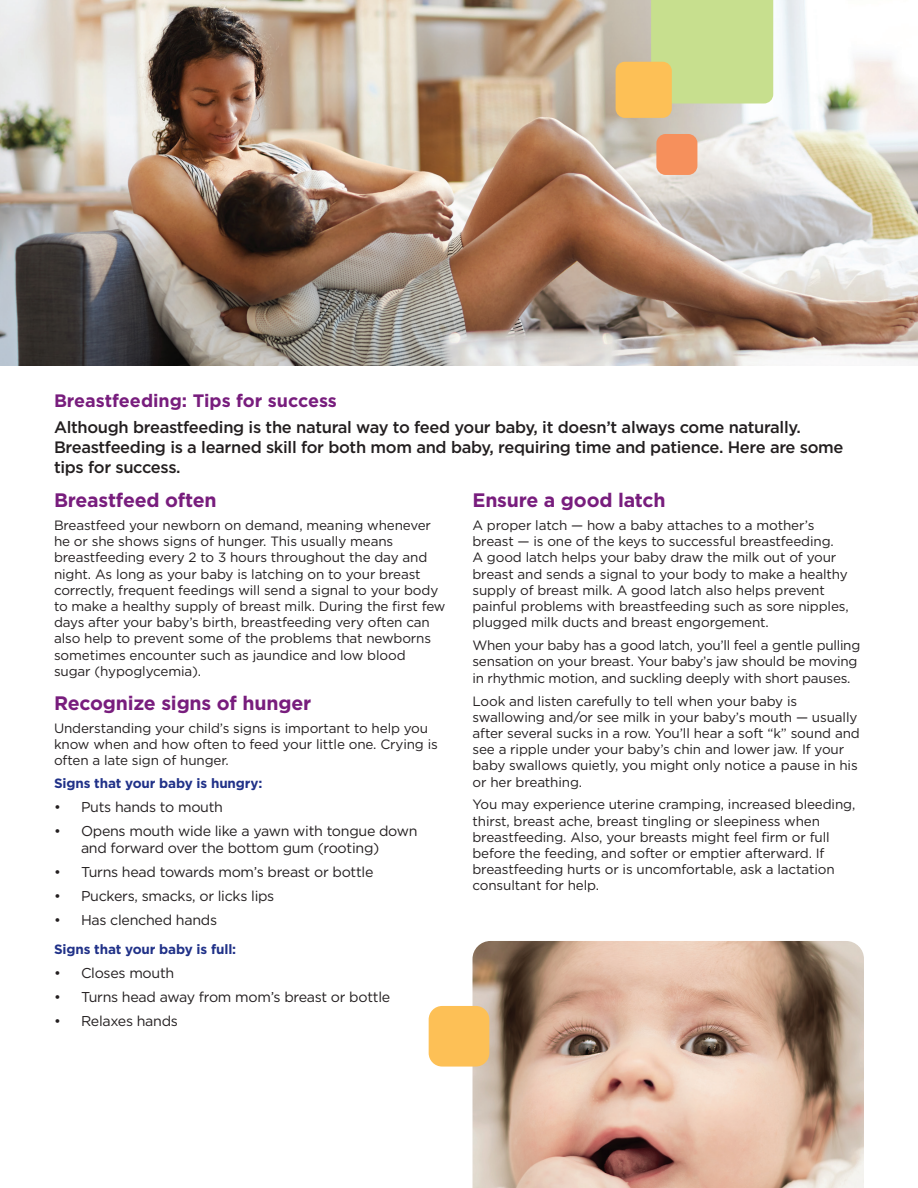
<style>
.page{position:relative;width:918px;height:1188px;background:#fff}
.page>*{position:absolute;margin:0;border:0;box-sizing:border-box;transform-origin:0 0}
.t1{font:700 19.5px "Gotham";letter-spacing:-.01em;color:#781d7d}
.t2{font:700 18px "Gotham";color:#781d7d}
.t3{font:500 16.5px/19.8px "Gotham";letter-spacing:-.02em;color:#231f20}
.t4{font:14.25px/17.1px "Gotham";letter-spacing:-.02em;color:#231f20}
.t5{font:13.5px/16.2px "Gotham";letter-spacing:-.01em;color:#231f20}
.t6{font:700 13.5px "Gotham";letter-spacing:-.01em;color:#203188}
</style>
<div class="page">
<img style="left:0;top:0;width:918px;height:365px">
<img style="left:472px;top:941px;width:392px;height:247px">
<div style="left:429px;top:1006px;width:60px;height:61px;background:#fdc056;border-radius:14px"></div>
<div style="left:651px;top:0;width:122px;height:104px;background:#c7df8e"></div>
<div style="left:616px;top:62px;width:56px;height:56px;background:#fdc056;border-radius:9px"></div>
<div style="left:656px;top:134px;width:41px;height:41px;background:#f6905c;border-radius:9px"></div>
<h2 class="t2" style="left:54px;top:388px;width:284px">Breastfeeding: Tips for success</h2>
<p class="t3" style="left:54px;top:417px;width:791px">Although breastfeeding is the natural way to feed your baby, it doesn’t always come naturally.<br>Breastfeeding is a learned skill for both mom and baby, requiring time and patience. Here are some tips for success.</p>
<h1 class="t1" style="left:54px;top:487px;width:164px">Breastfeed often</h1>
<p class="t5" style="left:54px;top:517px;width:393px">Breastfeed your newborn on demand, meaning whenever he or she shows signs of hunger. This usually means breastfeeding every 2 to 3 hours throughout the day and night. As long as your baby is latching on to your breast correctly, frequent feedings will send a signal to your body to make a healthy supply of breast milk. During the first few days after your baby’s birth, breastfeeding very often can also help to prevent some of the problems that newborns sometimes encounter such as jaundice and low blood sugar (hypoglycemia).</p>
<h1 class="t1" style="left:54px;top:690px;width:259px">Recognize signs of hunger</h1>
<p class="t5" style="left:54px;top:720px;width:385px">Understanding your child’s signs is important to help you know when and how often to feed your little one. Crying is often a late sign of hunger.</p>
<p class="t6" style="left:54px;top:775px;width:210px">Signs that your baby is hungry:</p>
<p class="t4" style="left:54px;top:798px;width:171px">• Puts hands to mouth</p>
<p class="t4" style="left:81px;top:822px;width:338px;text-indent:-27px">• Opens mouth wide like a yawn with tongue down and forward over the bottom gum (rooting)</p>
<p class="t4" style="left:54px;top:863px;width:321px">• Turns head towards mom’s breast or bottle</p>
<p class="t4" style="left:54px;top:887px;width:222px">• Puckers, smacks, or licks lips</p>
<p class="t4" style="left:54px;top:911px;width:165px">• Has clenched hands</p>
<p class="t6" style="left:54px;top:941px;width:184px">Signs that your baby is full:</p>
<p class="t4" style="left:54px;top:964px;width:122px">• Closes mouth</p>
<p class="t4" style="left:54px;top:988px;width:338px">• Turns head away from mom’s breast or bottle</p>
<p class="t4" style="left:54px;top:1012px;width:126px">• Relaxes hands</p>
<h1 class="t1" style="left:472px;top:487px;width:195px">Ensure a good latch</h1>
<p class="t5" style="left:472px;top:517px;width:378px">A proper latch — how a baby attaches to a mother’s breast — is one of the keys to successful breastfeeding.<br>A good latch helps your baby draw the milk out of your breast and sends a signal to your body to make a healthy supply of breast milk. A good latch also helps prevent painful problems with breastfeeding such as sore nipples, plugged milk ducts and breast engorgement.</p>
<p class="t5" style="left:472px;top:637px;width:389px">When your baby has a good latch, you’ll feel a gentle pulling sensation on your breast. Your baby’s jaw should be moving in rhythmic motion, and suckling deeply with short pauses.</p>
<p class="t5" style="left:472px;top:692px;width:389px">Look and listen carefully to tell when your baby is swallowing and/or see milk in your baby’s mouth — usually after several sucks in a row. You’ll hear a soft “k” sound and see a ripple under your baby’s chin and lower jaw. If your baby swallows quietly, you might only notice a pause in his or her breathing.</p>
<p class="t5" style="left:472px;top:796px;width:384px">You may experience uterine cramping, increased bleeding, thirst, breast ache, breast tingling or sleepiness when breastfeeding. Also, your breasts might feel firm or full before the feeding, and softer or emptier afterward. If breastfeeding hurts or is uncomfortable, ask a lactation consultant for help.</p>
</div>
